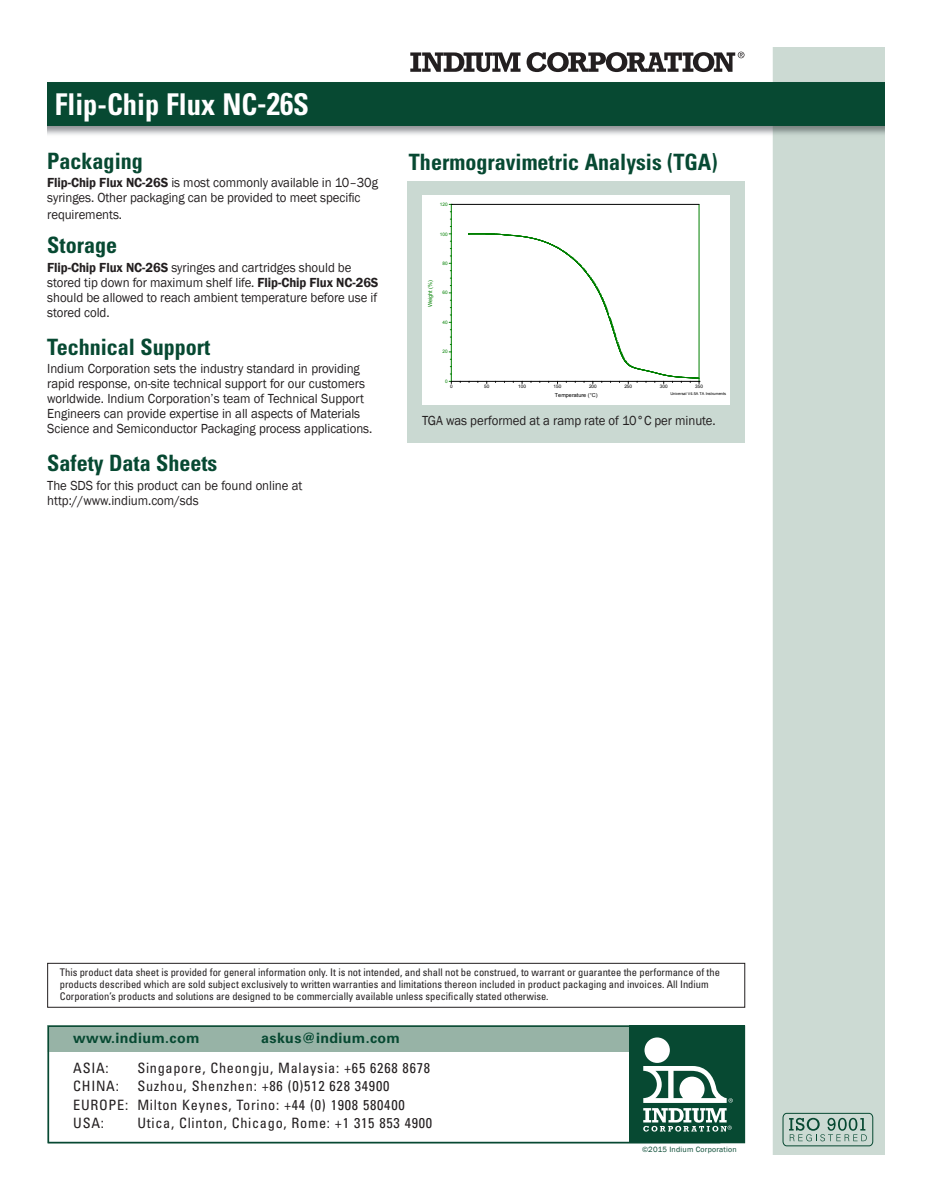
<style>
.page{position:relative;width:932px;height:1202px;background:#fff}
.page>*{position:absolute;margin:0;border:0;box-sizing:border-box;transform-origin:0 0}
.heading_main{font:700 condensed 30px "Univers LT Std";color:#fff;scale:.95 1}
.heading-12_pt{font:700 condensed 22.5px "Univers LT Std";color:#074932}
.body{font:700 condensed 22.5px "Univers LT Std";color:#074932}
.t1{font:condensed 14.25px "Univers LT Std";letter-spacing:.05em;color:#231f20}
.t2{font:700 14.25px "Univers LT Std";letter-spacing:.025em;color:#074932}
.t3{font:13.5px/15px "Franklin Gothic";letter-spacing:-.005em;color:#231f20;scale:.95 1}
.t4{font:condensed 10.5px/12px "Univers LT Std";color:#231f20}
.t5{font:7.8px "Franklin Gothic";letter-spacing:.03em;color:#074932}
.t6{font:5.55px "Arial";color:#000}
.t7{font:5.55px "Arial";color:#008000}
.t8{font:4.65px "Arial";color:#000}
.t9{font:4.65px "Arial";color:#008000}
.t10{font:3.9px "Arial";color:#000}
.s1{font-size:31.5px}
.s2{font-weight:600}
</style>
<div class="page">
<img style="left:47px;top:47px;width:837px;height:1107px">
<svg style="left:410px;top:52px;width:110px;height:20px"></svg>
<svg style="left:526px;top:52px;width:218px;height:20px"></svg>
<div style="left:48px;top:1025px;width:697px;height:118px;background:#fff;border:1px solid #074932"></div>
<div style="left:48px;top:1025px;width:697px;height:26px;background:#97b3a6"></div>
<div style="left:48px;top:1025px;width:672px;height:118px;border:1px solid #074932"></div>
<div style="left:629px;top:1025px;width:116px;height:117px;background:#074932"></div>
<div style="left:644px;top:1037px;width:26px;height:25px;background:#fff;border-radius:50%"></div>
<svg style="left:643px;top:1066px;width:89px;height:36px"></svg>
<svg style="left:643px;top:1108px;width:88px;height:23px"></svg>
<svg style="left:789px;top:1117px;width:77px;height:24px;background:#9eb8ad"></svg>
<div style="left:782px;top:1113px;width:90px;height:33px;border:1px solid #074932;border-radius:4px"></div>
<div style="left:407px;top:182px;width:338px;height:261px;background:#cad9d2"></div>
<div style="left:47px;top:963px;width:698px;height:44px;border:1px solid #231f20"></div>
<div style="left:422px;top:195px;width:307px;height:210px;background:#fff"></div>
<svg style="left:449px;top:204px;width:251px;height:179px"></svg>
<hr style="left:451px;top:204px;width:248px;height:1px;background:#000">
<p class="heading_main" style="left:55px;top:86px;width:269px">Flip-Chip Flux NC-<span class="s1">26</span>S</p>
<p class="body" style="left:47px;top:147px;width:97px">Packaging</p>
<p class="t3" style="left:47px;top:176px;width:349px"><span class="s2">Flip-Chip Flux NC-26S</span> is most commonly available in 10–30g syringes. Other packaging can be provided to meet specific</p>
<p class="t3" style="left:47px;top:207px;width:80px">requirements.</p>
<p class="heading-12_pt" style="left:47px;top:232px;width:71px">Storage</p>
<p class="t3" style="left:47px;top:260px;width:350px"><span class="s2">Flip-Chip Flux NC-26S</span> syringes and cartridges should be stored tip down for maximum shelf life. <span class="s2">Flip-Chip Flux NC-26S </span>should be allowed to reach ambient temperature before use if stored cold.</p>
<p class="heading-12_pt" style="left:47px;top:333px;width:165px">Technical Support</p>
<p class="t3" style="left:47px;top:361px;width:343px">Indium Corporation sets the industry standard in providing rapid response, on-site technical support for our customers worldwide. Indium Corporation’s team of Technical Support Engineers can provide expertise in all aspects of Materials Science and Semiconductor Packaging process applications.</p>
<p class="heading-12_pt" style="left:47px;top:449px;width:172px">Safety Data Sheets</p>
<p class="t3" style="left:47px;top:478px;width:270px">The SDS for this product can be found online at http://www.indium.com/sds</p>
<p class="heading-12_pt" style="left:409px;top:149px;width:310px">Thermogravimetric Analysis (TGA)</p>
<p class="t9" style="left:440px;top:201px;width:9px">120</p>
<p class="t9" style="left:440px;top:231px;width:9px">100</p>
<p class="t7" style="left:427px;top:307px;width:29px;rotate:-90deg">Weight (%)</p>
<p class="t9" style="left:442px;top:260px;width:7px">80</p>
<p class="t9" style="left:442px;top:290px;width:7px">60</p>
<p class="t9" style="left:442px;top:319px;width:7px">40</p>
<p class="t9" style="left:442px;top:349px;width:7px">20</p>
<p class="t9" style="left:445px;top:378px;width:4px">0</p>
<p class="t8" style="left:450px;top:383px;width:4px">0</p>
<p class="t8" style="left:484px;top:383px;width:7px">50</p>
<p class="t8" style="left:518px;top:383px;width:9px">100</p>
<p class="t8" style="left:553px;top:383px;width:9px">150</p>
<p class="t8" style="left:589px;top:383px;width:9px">200</p>
<p class="t8" style="left:624px;top:383px;width:9px">250</p>
<p class="t8" style="left:659px;top:383px;width:9px">300</p>
<p class="t8" style="left:695px;top:383px;width:9px">350</p>
<p class="t6" style="left:555px;top:391px;width:44px">Temperature (°C)</p>
<p class="t10" style="left:670px;top:391px;width:57px">Universal V4.5A TA Instruments</p>
<p class="t3" style="left:422px;top:413px;width:310px">TGA was performed at a ramp rate of 10°C per minute.</p>
<p class="t4" style="left:60px;top:966px;width:661px">This product data sheet is provided for general information only. It is not intended, and shall not be construed, to warrant or guarantee the performance of the products described which are sold subject exclusively to written warranties and limitations thereon included in product packaging and invoices. All Indium<br>Corporation’s products and solutions are designed to be commercially available unless specifically stated otherwise.</p>
<p class="t2" style="left:73px;top:1030px;width:128px">www.indium.com</p>
<p class="t2" style="left:261px;top:1030px;width:140px">askus@indium.com</p>
<p class="t1" style="left:73px;top:1058px;width:37px">ASIA:</p>
<p class="t1" style="left:137px;top:1058px;width:294px">Singapore, Cheongju, Malaysia: +65 6268 8678</p>
<p class="t1" style="left:73px;top:1077px;width:47px">CHINA:</p>
<p class="t1" style="left:137px;top:1077px;width:253px">Suzhou, Shenzhen: +86 (0)512 628 34900</p>
<p class="t1" style="left:73px;top:1095px;width:333px">EUROPE: Milton Keynes, Torino: +44 (0) 1908 580400</p>
<p class="t1" style="left:73px;top:1114px;width:32px">USA:</p>
<p class="t1" style="left:137px;top:1114px;width:296px">Utica, Clinton, Chicago, Rome: +1 315 853 4900</p>
<p class="t5" style="left:642px;top:1144px;width:96px">©2015 Indium Corporation</p>
</div>
